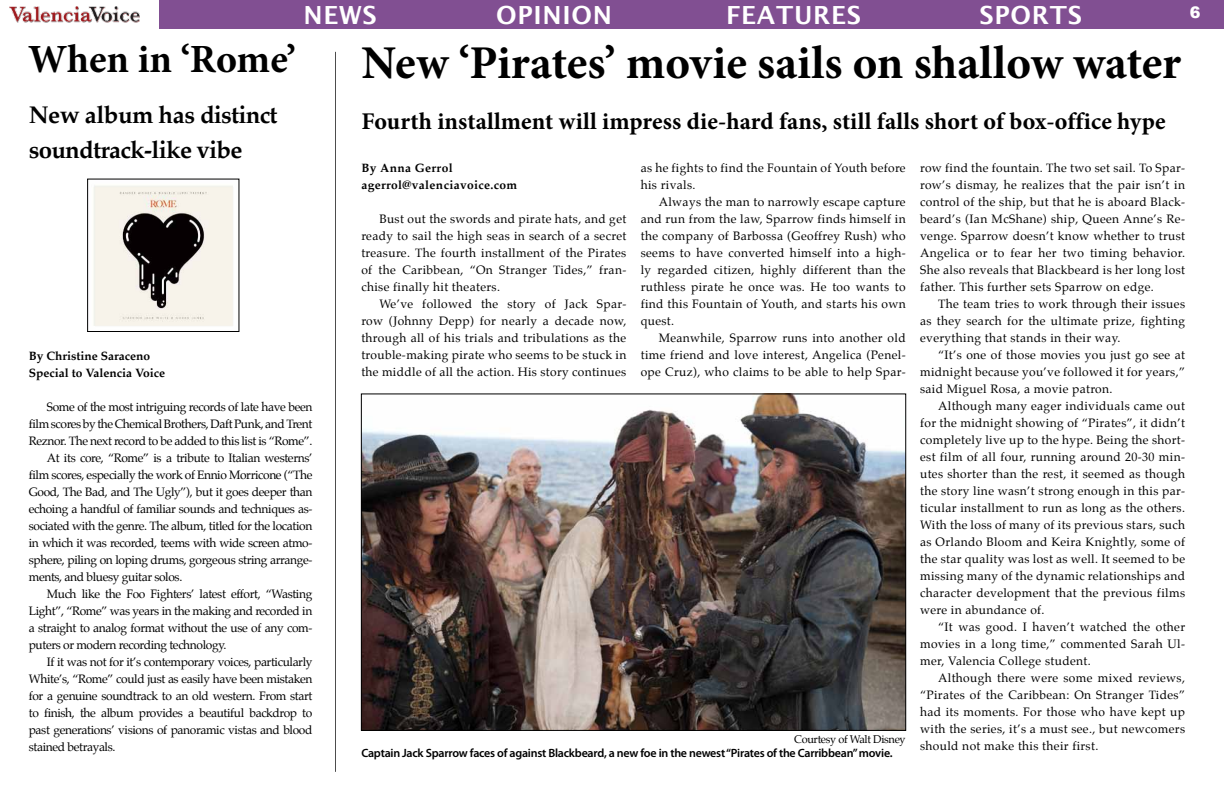
<style>
.page{position:relative;width:1224px;height:792px;background:#fff}
.page>*{position:absolute;margin:0;border:0;box-sizing:border-box;transform-origin:0 0}
.t1{font:700 47px "Minion Pro";color:#000}
.t2{font:700 40px "Minion Pro";letter-spacing:-.005em;color:#000}
.t3{font:600 25px "Lucida Sans";letter-spacing:.03em;color:#fff}
.t4{font:700 24px "Minion Pro";letter-spacing:.005em;color:#000}
.t5{font:700 24px/35px "Palatino";letter-spacing:-.03em;color:#000}
.t6{font:900 16px "Arial";color:#fff}
.t7{font:12px/17px "Palatino";letter-spacing:-.03em;color:#000;text-align:justify}
.t8{font:600 12px "Myriad Pro";letter-spacing:-.02em;color:#000}
.t9{font:12px/17px "Palatino";letter-spacing:.03em;color:#000}
.t10{font:700 12px/17px "Palatino";color:#000}
.t11{font:700 12px/17px "Palatino";letter-spacing:.03em;color:#000}
.t12{font:11px "Palatino";letter-spacing:-.03em;color:#000}
</style>
<div class="page">
<div style="left:159px;top:0;width:777px;height:29px;background:#814f92"></div>
<div style="left:933px;top:0;width:291px;height:29px;background:#814f92"></div>
<hr style="left:335px;top:52px;width:1px;height:720px;background:#000">
<img style="left:93px;top:185px;width:140px;height:141px">
<div style="left:87px;top:179px;width:152px;height:153px;border:1px solid #000"></div>
<img style="left:10px;top:6px;width:130px;height:17px">
<img style="left:363px;top:395px;width:541px;height:334px">
<h2 class="t2" style="left:28px;top:31px;width:269px">When in ‘Rome’</h2>
<h3 class="t5" style="left:29px;top:97px;width:250px">New album has distinct soundtrack-like vibe</h3>
<h3 class="t3" style="left:303px;top:1px;width:75px">NEWS</h3>
<h3 class="t3" style="left:496px;top:1px;width:117px">OPINION</h3>
<h3 class="t3" style="left:979px;top:1px;width:104px">SPORTS</h3>
<h3 class="t3" style="left:726px;top:1px;width:137px">FEATURES</h3>
<h3 class="t6" style="left:1190px;top:0;width:12px">6</h3>
<h1 class="t1" style="left:361px;top:29px;width:821px">New ‘Pirates’ movie sails on shallow water</h1>
<h3 class="t4" style="left:361px;top:104px;width:806px">Fourth installment will impress die-hard fans, still falls short of box-office hype</h3>
<p class="t10" style="left:29px;top:347px;width:138px">By Christine Saraceno<br>Special to Valencia Voice</p>
<p class="t7" style="left:47px;top:398px;width:267px">Some of the most intriguing records of late have been</p>
<p class="t7" style="left:29px;top:415px;width:285px">film scores by the Chemical Brothers, Daft Punk, and Trent</p>
<p class="t7" style="left:29px;top:432px;width:285px">Reznor. The next record to be added to this list is “Rome”.</p>
<p class="t7" style="left:47px;top:449px;width:267px">At its core, “Rome” is a tribute to Italian westerns’</p>
<p class="t7" style="left:29px;top:466px;width:285px">film scores, especially the work of Ennio Morricone (“The</p>
<p class="t7" style="left:29px;top:483px;width:285px">Good, The Bad, and The Ugly”), but it goes deeper than</p>
<p class="t7" style="left:29px;top:500px;width:285px">echoing a handful of familiar sounds and techniques as-</p>
<p class="t7" style="left:29px;top:517px;width:285px">sociated with the genre. The album, titled for the location</p>
<p class="t7" style="left:29px;top:534px;width:285px">in which it was recorded, teems with wide screen atmo-</p>
<p class="t7" style="left:29px;top:551px;width:285px">sphere, piling on loping drums, gorgeous string arrange-</p>
<p class="t7" style="left:29px;top:568px;width:155px">ments, and bluesy guitar solos.</p>
<p class="t7" style="left:47px;top:585px;width:267px">Much like the Foo Fighters’ latest effort, “Wasting</p>
<p class="t7" style="left:29px;top:602px;width:285px">Light”, “Rome” was years in the making and recorded in</p>
<p class="t7" style="left:29px;top:619px;width:285px">a straight to analog format without the use of any com-</p>
<p class="t7" style="left:29px;top:636px;width:199px">puters or modern recording technology.</p>
<p class="t7" style="left:47px;top:653px;width:267px">If it was not for it’s contemporary voices, particularly</p>
<p class="t7" style="left:29px;top:670px;width:285px">White’s, “Rome” could just as easily have been mistaken</p>
<p class="t7" style="left:29px;top:687px;width:285px">for a genuine soundtrack to an old western. From start</p>
<p class="t7" style="left:29px;top:704px;width:285px">to finish, the album provides a beautiful backdrop to</p>
<p class="t7" style="left:29px;top:721px;width:285px">past generations’ visions of panoramic vistas and blood</p>
<p class="t7" style="left:29px;top:738px;width:88px">stained betrayals.</p>
<p class="t11" style="left:361px;top:159px;width:157px">By Anna Gerrol agerrol@valenciavoice.com</p>
<p class="t7" style="left:361px;top:210px;width:267px;text-indent:18px">Bust out the swords and pirate hats, and get ready to sail the high seas in search of a secret treasure. The fourth installment of the Pirates of the Caribbean, “On Stranger Tides,” fran&shy;chise finally hit theaters.</p>
<p class="t7" style="left:361px;top:295px;width:266px;text-indent:18px">We’ve followed the story of Jack Spar&shy;row (Johnny Depp) for nearly a decade now, through all of his trials and tribulations as the trouble-making pirate who seems to be stuck in the middle of all the action. His story continues</p>
<p class="t9" style="left:641px;top:159px;width:266px">as he fights to find the Fountain of Youth before his rivals.</p>
<p class="t7" style="left:641px;top:193px;width:267px;text-indent:18px">Always the man to narrowly escape capture and run from the law, Sparrow finds himself in the company of Barbossa (Geoffrey Rush) who seems to have converted himself into a high&shy;ly regarded citizen, highly different than the ruthless pirate he once was. He too wants to find this Fountain of Youth, and starts his own quest.</p>
<p class="t7" style="left:641px;top:329px;width:266px;text-indent:18px">Meanwhile, Sparrow runs into another old time friend and love interest, Angelica (Penel&shy;ope Cruz), who claims to be able to help Spar-</p>
<p class="t12" style="left:794px;top:731px;width:113px">Courtesy of Walt Disney</p>
<p class="t8" style="left:361px;top:746px;width:533px">Captain Jack Sparrow faces of against Blackbeard, a new foe in the newest “Pirates of the Carribbean” movie.</p>
<p class="t7" style="left:920px;top:159px;width:267px">row find the fountain. The two set sail. To Spar&shy;row’s dismay, he realizes that the pair isn’t in control of the ship, but that he is aboard Black&shy;beard’s (Ian McShane) ship, Queen Anne’s Re&shy;venge. Sparrow doesn’t know whether to trust Angelica or to fear her two timing behavior.<br>She also reveals that Blackbeard is her long lost father. This further sets Sparrow on edge.</p>
<p class="t7" style="left:920px;top:295px;width:266px;text-indent:18px">The team tries to work through their issues as they search for the ultimate prize, fighting everything that stands in their way.</p>
<p class="t7" style="left:920px;top:346px;width:266px;text-indent:18px">“It’s one of those movies you just go see at midnight because you’ve followed it for years,” said Miguel Rosa, a movie patron.</p>
<p class="t7" style="left:920px;top:397px;width:267px;text-indent:18px">Although many eager individuals came out for the midnight showing of “Pirates”, it didn’t completely live up to the hype. Being the short&shy;est film of all four, running around 20-30 min&shy;utes shorter than the rest, it seemed as though the story line wasn’t strong enough in this par&shy;ticular installment to run as long as the others.<br>With the loss of many of its previous stars, such as Orlando Bloom and Keira Knightly, some of the star quality was lost as well. It seemed to be missing many of the dynamic relationships and character development that the previous films were in abundance of.</p>
<p class="t7" style="left:920px;top:618px;width:267px;text-indent:18px">“It was good. I haven’t watched the other movies in a long time,” commented Sarah Ul&shy;mer, Valencia College student.</p>
<p class="t7" style="left:920px;top:669px;width:266px;text-indent:18px">Although there were some mixed reviews, “Pirates of the Caribbean: On Stranger Tides” had its moments. For those who have kept up with the series, it’s a must see., but newcomers should not make this their first.</p>
</div>
